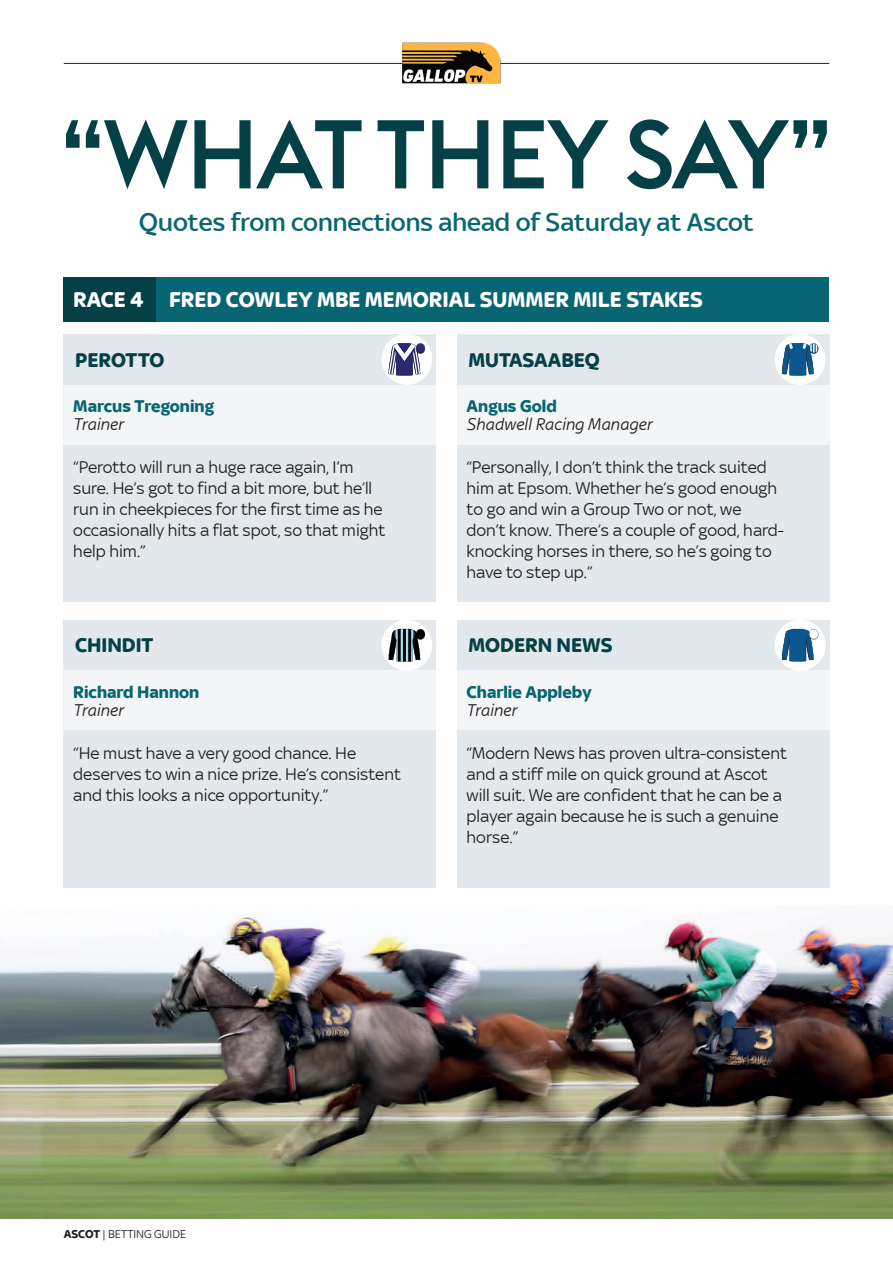
<style>
.page{position:relative;width:893px;height:1263px;background:#fff}
.page>*{position:absolute;margin:0;border:0;box-sizing:border-box;transform-origin:0 0}
.t1{font:500 96px "S Sports D";letter-spacing:-.02em;color:#054047}
.t2{font:500 27px "Sky Text";color:#086673}
.t3{font:700 22.65px "Sky Text";color:#fff}
.t4{font:700 21px "Sky Text";color:#054047}
.t5{font:18px/21px "Sky Text";color:#231f20}
.t6{font:700 18px "Sky Text";color:#086673}
.t7{font:italic 18px "Sky Text";color:#231f20}
.t8{font:12px "Sky Text";color:#231f20}
.s1{font-weight:700}
</style>
<div class="page">
<hr style="left:64px;top:63px;width:765px;height:1px;background:#231f20">
<div style="left:63px;top:277px;width:766px;height:45px;background:#086673"></div>
<div style="left:63px;top:277px;width:93px;height:45px;background:#054047"></div>
<div style="left:63px;top:334px;width:373px;height:268px;background:#e2e8eb"></div>
<div style="left:63px;top:620px;width:373px;height:267px;background:#e2e8eb"></div>
<div style="left:457px;top:334px;width:372px;height:268px;background:#e2e8eb"></div>
<div style="left:457px;top:620px;width:372px;height:267px;background:#e2e8eb"></div>
<div style="left:63px;top:385px;width:373px;height:59px;background:#f3f5f7"></div>
<div style="left:63px;top:671px;width:373px;height:59px;background:#f3f5f7"></div>
<div style="left:457px;top:385px;width:372px;height:59px;background:#f3f5f7"></div>
<div style="left:457px;top:671px;width:372px;height:59px;background:#f3f5f7"></div>
<div style="left:381px;top:334px;width:51px;height:51px;background:#fff;border-radius:50%"></div>
<svg style="left:389px;top:343px;width:36px;height:33px"></svg>
<div style="left:381px;top:620px;width:51px;height:51px;background:#fff;border-radius:50%"></div>
<svg style="left:389px;top:629px;width:36px;height:32px"></svg>
<div style="left:775px;top:334px;width:51px;height:51px;background:#fff;border-radius:50%"></div>
<svg style="left:782px;top:343px;width:36px;height:33px"></svg>
<div style="left:775px;top:620px;width:51px;height:51px;background:#fff;border-radius:50%"></div>
<svg style="left:782px;top:629px;width:36px;height:32px"></svg>
<img style="left:0;top:914px;width:893px;height:304px">
<img style="left:398px;top:42px;width:107px;height:42px">
<h1 class="t1" style="left:60px;top:96px;width:773px">“WHAT THEY SAY”</h1>
<h2 class="t2" style="left:139px;top:207px;width:616px">Quotes from connections ahead of Saturday at Ascot</h2>
<p class="t3" style="left:73px;top:287px;width:631px">RACE 4 FRED COWLEY MBE MEMORIAL SUMMER MILE STAKES</p>
<p class="t4" style="left:75px;top:348px;width:91px">PEROTTO</p>
<p class="t4" style="left:468px;top:348px;width:133px">MUTASAABEQ</p>
<p class="t6" style="left:73px;top:396px;width:142px">Marcus Tregoning</p>
<p class="t7" style="left:73px;top:414px;width:52px">Trainer</p>
<p class="t6" style="left:467px;top:396px;width:92px">Angus Gold</p>
<p class="t7" style="left:467px;top:414px;width:187px">Shadwell Racing Manager</p>
<p class="t5" style="left:73px;top:456px;width:314px">“Perotto will run a huge race again, I’m sure. He’s got to find a bit more, but he’ll run in cheekpieces for the first time as he occasionally hits a flat spot, so that might help him.”</p>
<p class="t5" style="left:467px;top:456px;width:319px">“Personally, I don’t think the track suited him at Epsom. Whether he’s good enough to go and win a Group Two or not, we don’t know. There’s a couple of good, hard&shy;knocking horses in there, so he’s going to have to step up.”</p>
<p class="t4" style="left:75px;top:633px;width:80px">CHINDIT</p>
<p class="t4" style="left:468px;top:633px;width:145px">MODERN NEWS</p>
<p class="t6" style="left:73px;top:681px;width:128px">Richard Hannon</p>
<p class="t7" style="left:73px;top:700px;width:52px">Trainer</p>
<p class="t6" style="left:467px;top:681px;width:126px">Charlie Appleby</p>
<p class="t7" style="left:467px;top:700px;width:52px">Trainer</p>
<p class="t5" style="left:73px;top:742px;width:329px">“He must have a very good chance. He deserves to win a nice prize. He’s consistent and this looks a nice opportunity.”</p>
<p class="t5" style="left:467px;top:742px;width:322px">“Modern News has proven ultra-consistent and a stiff mile on quick ground at Ascot will suit. We are confident that he can be a player again because he is such a genuine horse.”</p>
<p class="t8" style="left:64px;top:1227px;width:124px"><span class="s1">ASCOT</span> | BETTING GUIDE</p>
</div>
